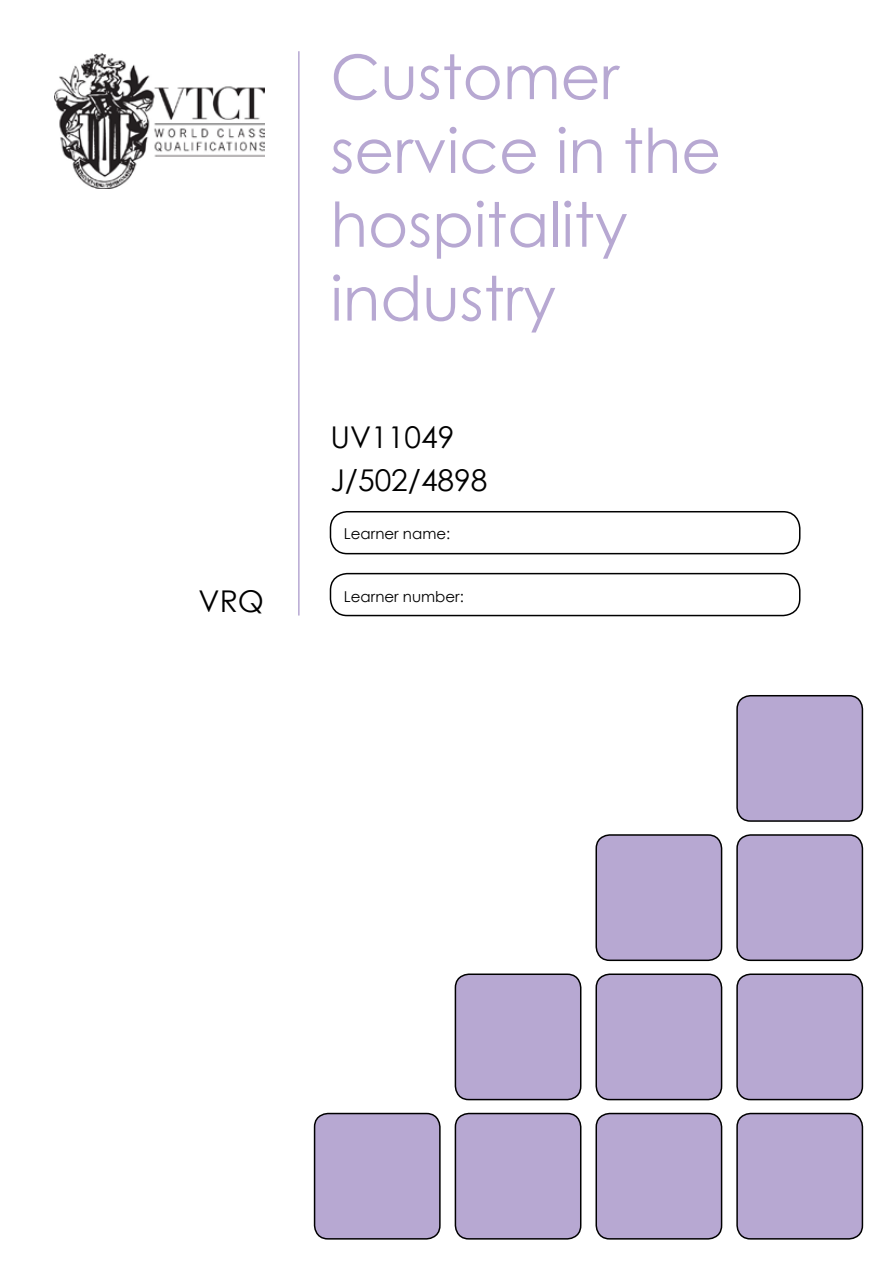
<style>
.page{position:relative;width:893px;height:1263px;background:#fff}
.page>*{position:absolute;margin:0;border:0;box-sizing:border-box;transform-origin:0 0}
.t1{font:61.5px/73.8px "Century Gothic";color:#b7a8d2}
.t2{font:30px "Century Gothic";color:#000}
.t3{font:15px "Century Gothic";color:#000}
</style>
<div class="page">
<div style="left:737px;top:1113px;width:125px;height:126px;background:#b7a8d2;border-radius:14px"></div>
<div style="left:736px;top:1113px;width:127px;height:126px;border:2px solid #000;border-radius:14px"></div>
<div style="left:455px;top:1113px;width:126px;height:126px;background:#b7a8d2;border-radius:14px"></div>
<div style="left:455px;top:1113px;width:126px;height:126px;border:2px solid #000;border-radius:14px"></div>
<div style="left:596px;top:1113px;width:126px;height:126px;background:#b7a8d2;border-radius:14px"></div>
<div style="left:595px;top:1113px;width:127px;height:126px;border:2px solid #000;border-radius:14px"></div>
<div style="left:315px;top:1113px;width:125px;height:126px;background:#b7a8d2;border-radius:14px"></div>
<div style="left:314px;top:1113px;width:127px;height:126px;border:2px solid #000;border-radius:14px"></div>
<div style="left:737px;top:974px;width:125px;height:125px;background:#b7a8d2;border-radius:14px"></div>
<div style="left:736px;top:973px;width:127px;height:127px;border:2px solid #000;border-radius:14px"></div>
<div style="left:455px;top:974px;width:126px;height:125px;background:#b7a8d2;border-radius:14px"></div>
<div style="left:455px;top:973px;width:126px;height:127px;border:2px solid #000;border-radius:14px"></div>
<div style="left:596px;top:974px;width:126px;height:125px;background:#b7a8d2;border-radius:14px"></div>
<div style="left:595px;top:973px;width:127px;height:127px;border:2px solid #000;border-radius:14px"></div>
<div style="left:737px;top:835px;width:125px;height:125px;background:#b7a8d2;border-radius:14px"></div>
<div style="left:736px;top:834px;width:127px;height:127px;border:2px solid #000;border-radius:14px"></div>
<div style="left:596px;top:835px;width:126px;height:125px;background:#b7a8d2;border-radius:14px"></div>
<div style="left:595px;top:834px;width:127px;height:127px;border:2px solid #000;border-radius:14px"></div>
<div style="left:737px;top:696px;width:125px;height:125px;background:#b7a8d2;border-radius:14px"></div>
<div style="left:736px;top:695px;width:127px;height:127px;border:2px solid #000;border-radius:14px"></div>
<div style="left:330px;top:511px;width:470px;height:43px;border:2px solid #000;border-radius:17px"></div>
<div style="left:330px;top:573px;width:470px;height:43px;border:2px solid #000;border-radius:17px"></div>
<hr style="left:298px;top:51px;width:2px;height:564px;background:#b7a8d2">
<img style="left:54px;top:53px;width:210px;height:135px">
<p class="t2" style="left:199px;top:580px;width:67px">VRQ</p>
<p class="t1" style="left:330px;top:39px;width:392px">Customer service in the hospitality industry</p>
<p class="t2" style="left:330px;top:416px;width:125px">UV11049</p>
<p class="t2" style="left:330px;top:459px;width:159px">J/502/4898</p>
<p class="t3" style="left:344px;top:523px;width:108px">Learner name:</p>
<p class="t3" style="left:344px;top:586px;width:121px">Learner number:</p>
</div>
